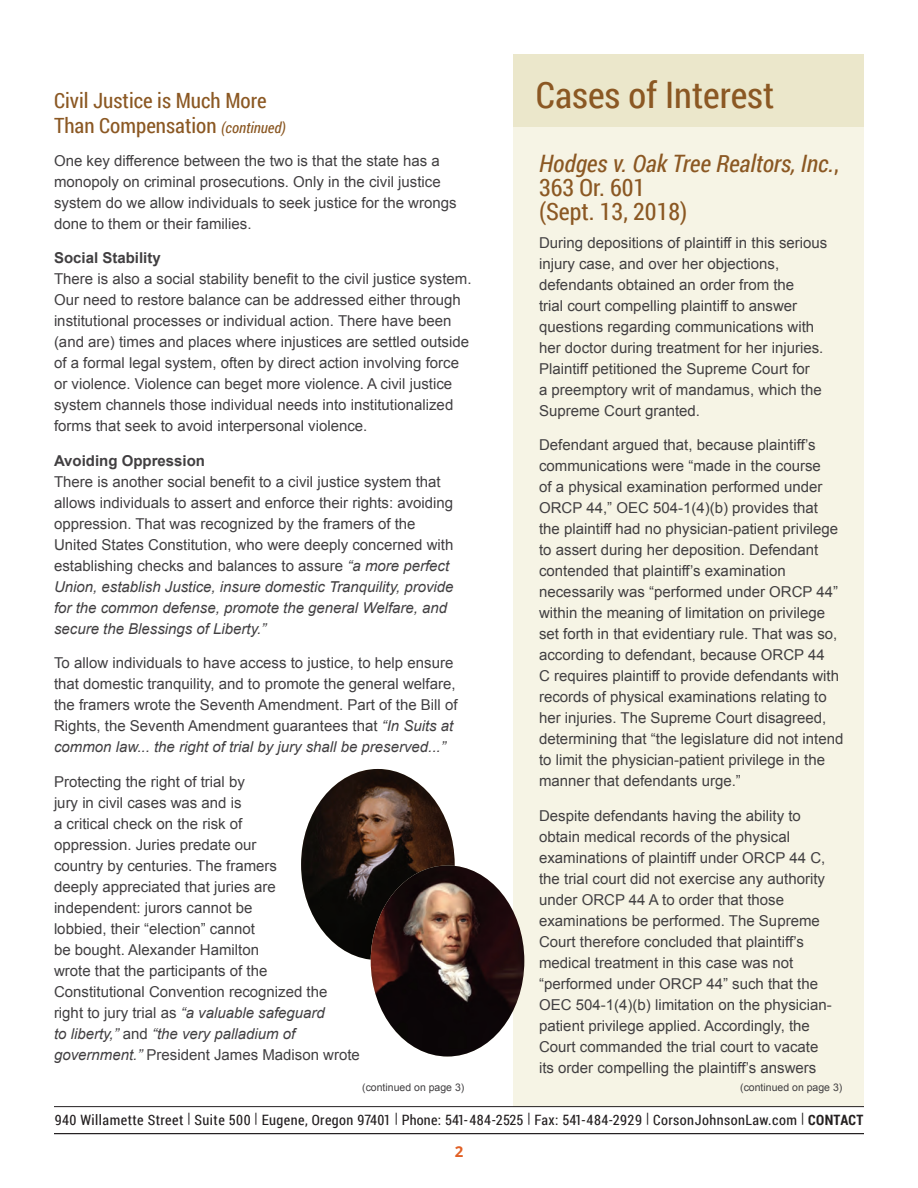
<style>
.page{position:relative;width:918px;height:1188px;background:#fff}
.page>*{position:absolute;margin:0;border:0;box-sizing:border-box;transform-origin:0 0}
.t1{font:36.45px "Roboto Condensed";color:#8b5823}
.t2{font:italic 24px/24px "Roboto Condensed";color:#8b5823}
.t3{font:21px/25.5px "Roboto Condensed";color:#8b5823}
.t4{font:15px/21px "Arial";color:#413f41}
.t5{font:700 15px "Arial";color:#413f41}
.t6{font:700 15px "Open Sans";color:#e16025}
.t7{font:14.25px "Roboto Condensed";letter-spacing:.03em;color:#231f20}
.t8{font:10.5px "Arial";color:#413f41}
.s1{font-style:italic;font-size:15px}
.s2{font-style:italic}
.s3{font-style:normal}
.s4{font-weight:700}
</style>
<div class="page">
<div style="left:513px;top:54px;width:351px;height:1053px;background:#f6f4e5"></div>
<div style="left:513px;top:54px;width:351px;height:72px;background:#ebe7cb"></div>
<hr style="left:54px;top:1133px;width:810px;height:1px;background:#231f20">
<hr style="left:54px;top:1106px;width:810px;height:1px;background:#231f20">
<img style="left:301px;top:769px;width:154px;height:191px">
<img style="left:371px;top:865px;width:153px;height:192px">
<h3 class="t3" style="left:54px;top:87px;width:233px">Civil Justice is Much More<br>Than Compensation <span class="s1">(continued)</span></h3>
<p class="t4" style="left:54px;top:150px;width:404px">One key difference between the two is that the state has a monopoly on criminal prosecutions. Only in the civil justice system do we allow individuals to seek justice for the wrongs done to them or their families.</p>
<p class="t5" style="left:54px;top:248px;width:108px">Social Stability</p>
<p class="t4" style="left:54px;top:269px;width:419px">There is also a social stability benefit to the civil justice system.<br>Our need to restore balance can be addressed either through institutional processes or individual action. There have been (and are) times and places where injustices are settled outside of a formal legal system, often by direct action involving force or violence. Violence can beget more violence. A civil justice system channels those individual needs into institutionalized forms that seek to avoid interpersonal violence.</p>
<p class="t5" style="left:54px;top:451px;width:153px">Avoiding Oppression</p>
<p class="t4" style="left:54px;top:471px;width:401px">There is another social benefit to a civil justice system that allows individuals to assert and enforce their rights: avoiding oppression. That was recognized by the framers of the United States Constitution, who were deeply concerned with establishing checks and balances to assure <span class="s2">“a more perfect Union, establish Justice, insure domestic Tranquility, provide for the common defense, promote the general Welfare, and secure the Blessings of Liberty.”</span></p>
<p class="t4" style="left:54px;top:653px;width:405px">To allow individuals to have access to justice, to help ensure that domestic tranquility, and to promote the general welfare, the framers wrote the Seventh Amendment. Part of the Bill of Rights, the Seventh Amendment guarantees that <span class="s2">“In Suits at common law... the right of trial by jury shall be preserved...”</span></p>
<p class="t4" style="left:54px;top:771px;width:307px">Protecting the right of trial by<br>jury in civil cases was and is<br>a critical check on the risk of<br>oppression. Juries predate our<br>country by centuries. The framers<br>deeply appreciated that juries are independent: jurors cannot be<br>lobbied, their “election” cannot<br>be bought. Alexander Hamilton<br>wrote that the participants of the Constitutional Convention recognized the right to jury trial as <span class="s2">“a valuable safeguard<br>to liberty,”</span> and <span class="s2">“the very palladium of government.”</span> President James Madison wrote</p>
<p class="t8" style="left:362px;top:1081px;width:104px">(continued on page 3)</p>
<h1 class="t1" style="left:536px;top:70px;width:240px">Cases of Interest</h1>
<h2 class="t2" style="left:539px;top:151px;width:301px">Hodges v. Oak Tree Realtors, Inc.<span class="s3">,<br>363 Or. 601<br>(Sept. 13, 2018)</span></h2>
<p class="t4" style="left:539px;top:232px;width:290px">During depositions of plaintiff in this serious injury case, and over her objections, defendants obtained an order from the<br>trial court compelling plaintiff to answer questions regarding communications with her doctor during treatment for her injuries.<br>Plaintiff petitioned the Supreme Court for<br>a preemptory writ of mandamus, which the Supreme Court granted.</p>
<p class="t4" style="left:539px;top:435px;width:306px">Defendant argued that, because plaintiff’s communications were “made in the course<br>of a physical examination performed under ORCP 44,” OEC 504-1(4)(b) provides that<br>the plaintiff had no physician-patient privilege to assert during her deposition. Defendant contended that plaintiff’s examination necessarily was “performed under ORCP 44” within the meaning of limitation on privilege set forth in that evidentiary rule. That was so, according to defendant, because ORCP 44<br>C requires plaintiff to provide defendants with records of physical examinations relating to her injuries. The Supreme Court disagreed, determining that “the legislature did not intend to limit the physician-patient privilege in the manner that defendants urge.”</p>
<p class="t4" style="left:539px;top:805px;width:294px">Despite defendants having the ability to obtain medical records of the physical examinations of plaintiff under ORCP 44 C, the trial court did not exercise any authority under ORCP 44 A to order that those examinations be performed. The Supreme Court therefore concluded that plaintiff’s medical treatment in this case was not “performed under ORCP 44” such that the OEC 504-1(4)(b) limitation on the physician&shy;patient privilege applied. Accordingly, the Court commanded the trial court to vacate its order compelling the plaintiff’s answers</p>
<p class="t8" style="left:740px;top:1081px;width:104px">(continued on page 3)</p>
<p class="t7" style="left:55px;top:1110px;width:810px">940 Willamette Street | Suite 500 | Eugene, Oregon 97401 | Phone: 541-484-2525 | Fax: 541-484-2929 | CorsonJohnsonLaw.com | <span class="s4">CONTACT</span></p>
<p class="t6" style="left:455px;top:1141px;width:10px">2</p>
</div>
